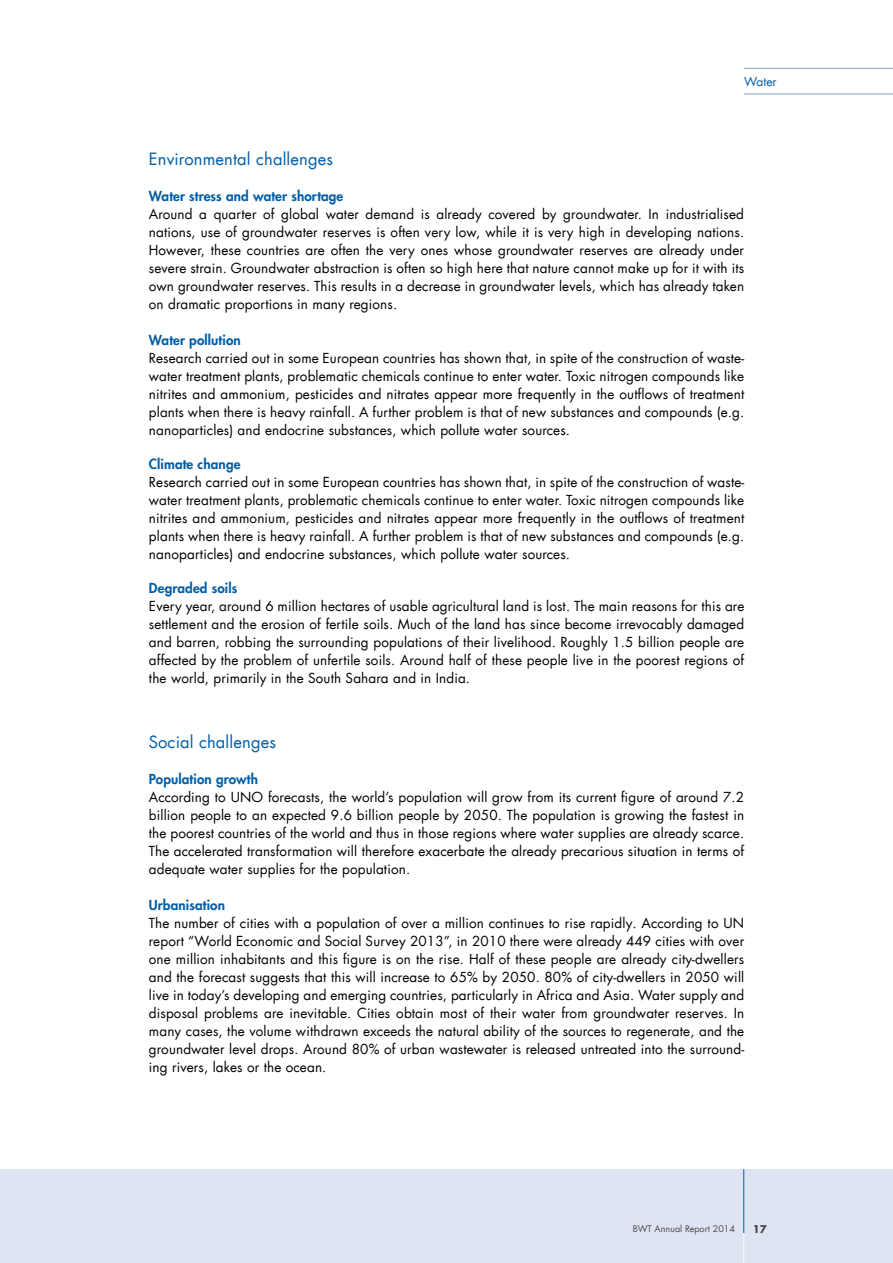
<style>
.page{position:relative;width:893px;height:1263px;background:#fff}
.page>*{position:absolute;margin:0;border:0;box-sizing:border-box;transform-origin:0 0}
.t1{font:16.5px "Futura Com";letter-spacing:.01em;color:#005ea8}
.t2{font:13.5px/18px "Futura Com";letter-spacing:.01em;color:#000;text-align:justify}
.t3{font:800 13.5px "Futura Com";letter-spacing:.01em;color:#005ea8}
.t4{font:12px "Futura Com";color:#005ea8}
.t5{font:700 10.5px "Futura Com";color:#4b4b4d}
.t6{font:9px "Futura Com";color:#4b4b4d}
</style>
<div class="page">
<div style="left:0;top:1169px;width:893px;height:94px;background:#dfe4f2"></div>
<hr style="left:743px;top:1169px;width:1px;height:64px;background:#005ea8">
<hr style="left:743px;top:1233px;width:1px;height:30px;background:#fff">
<hr style="left:744px;top:68px;width:149px;height:1px;background:#8ca6d2">
<hr style="left:744px;top:94px;width:149px;height:1px;background:#8ca6d2">
<p class="t4" style="left:744px;top:73px;width:34px">Water</p>
<p class="t1" style="left:149px;top:147px;width:186px">Environmental challenges</p>
<p class="t3" style="left:149px;top:185px;width:196px">Water stress and water shortage</p>
<p class="t2" style="left:149px;top:204px;width:597px">Around a quarter of global water demand is already covered by groundwater. In industrialised nations, use of groundwater reserves is often very low, while it is very high in developing nations.<br>However, these countries are often the very ones whose groundwater reserves are already under severe strain. Groundwater abstraction is often so high here that nature cannot make up for it with its own groundwater reserves. This results in a decrease in groundwater levels, which has already taken on dramatic proportions in many regions.</p>
<p class="t3" style="left:149px;top:329px;width:94px">Water pollution</p>
<p class="t2" style="left:149px;top:348px;width:597px">Research carried out in some European countries has shown that, in spite of the construction of waste&shy;water treatment plants, problematic chemicals continue to enter water. Toxic nitrogen compounds like nitrites and ammonium, pesticides and nitrates appear more frequently in the outflows of treatment plants when there is heavy rainfall. A further problem is that of new substances and compounds (e.g. nanoparticles) and endocrine substances, which pollute water sources.</p>
<p class="t3" style="left:149px;top:454px;width:93px">Climate change</p>
<p class="t2" style="left:149px;top:473px;width:597px">Research carried out in some European countries has shown that, in spite of the construction of waste&shy;water treatment plants, problematic chemicals continue to enter water. Toxic nitrogen compounds like nitrites and ammonium, pesticides and nitrates appear more frequently in the outflows of treatment plants when there is heavy rainfall. A further problem is that of new substances and compounds (e.g. nanoparticles) and endocrine substances, which pollute water sources.</p>
<p class="t3" style="left:149px;top:578px;width:90px">Degraded soils</p>
<p class="t2" style="left:149px;top:597px;width:597px">Every year, around 6 million hectares of usable agricultural land is lost. The main reasons for this are settlement and the erosion of fertile soils. Much of the land has since become irrevocably damaged and barren, robbing the surrounding populations of their livelihood. Roughly 1.5 billion people are affected by the problem of unfertile soils. Around half of these people live in the poorest regions of the world, primarily in the South Sahara and in India.</p>
<p class="t1" style="left:149px;top:730px;width:129px">Social challenges</p>
<p class="t3" style="left:149px;top:769px;width:111px">Population growth</p>
<p class="t2" style="left:149px;top:788px;width:597px">According to UNO forecasts, the world’s population will grow from its current figure of around 7.2 billion people to an expected 9.6 billion people by 2050. The population is growing the fastest in the poorest countries of the world and thus in those regions where water supplies are already scarce.<br>The accelerated transformation will therefore exacerbate the already precarious situation in terms of adequate water supplies for the population.</p>
<p class="t3" style="left:149px;top:895px;width:78px">Urbanisation</p>
<p class="t2" style="left:149px;top:914px;width:597px">The number of cities with a population of over a million continues to rise rapidly. According to UN report “World Economic and Social Survey 2013”, in 2010 there were already 449 cities with over one million inhabitants and this figure is on the rise. Half of these people are already city-dwellers and the forecast suggests that this will increase to 65% by 2050. 80% of city-dwellers in 2050 will live in today’s developing and emerging countries, particularly in Africa and Asia. Water supply and disposal problems are inevitable. Cities obtain most of their water from groundwater reserves. In many cases, the volume withdrawn exceeds the natural ability of the sources to regenerate, and the groundwater level drops. Around 80% of urban wastewater is released untreated into the surround&shy;ing rivers, lakes or the ocean.</p>
<p class="t6" style="left:633px;top:1223px;width:104px">BWT Annual Report 2014</p>
<p class="t5" style="left:753px;top:1220px;width:16px">17</p>
</div>
